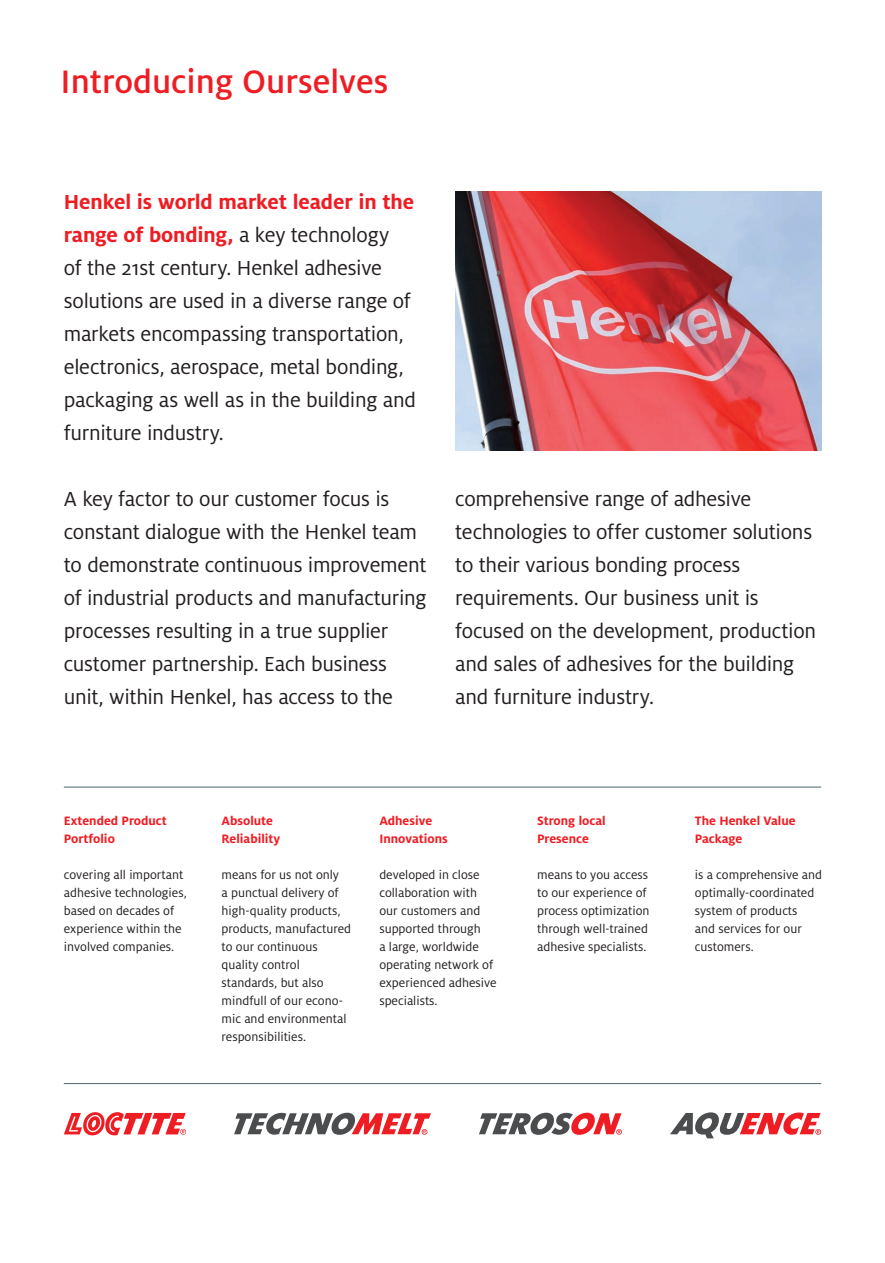
<style>
.page{position:relative;width:885px;height:1263px;background:#fff}
.page>*{position:absolute;margin:0;border:0;box-sizing:border-box;transform-origin:0 0}
.Headline_24_26_grey{font:500 36px "Milo Pro";color:#ee1d23}
.Head_12pt_rot{font:22.5px/33px "Milo Pro";letter-spacing:-.01em;color:#231f20}
.Fließtext_11_15{font:13.5px/18px "Milo Pro";color:#231f20}
.Fließtext_11_15-2{font:700 13.5px/18px "Milo Pro";color:#ee1d23}
.s1{font-weight:700;color:#ee1d23}
</style>
<div class="page">
<hr style="left:64px;top:1083px;width:757px;height:1px;background:#4d636e">
<svg style="left:234px;top:1113px;width:197px;height:22px"></svg>
<svg style="left:670px;top:1112px;width:151px;height:26px"></svg>
<svg style="left:64px;top:1112px;width:122px;height:23px"></svg>
<svg style="left:479px;top:1113px;width:143px;height:22px"></svg>
<img style="left:455px;top:191px;width:366px;height:260px">
<hr style="left:64px;top:787px;width:757px;height:1px;background:#4d636e">
<p class="Headline_24_26_grey" style="left:61px;top:62px;width:329px">Introducing Ourselves</p>
<p class="Head_12pt_rot" style="left:64px;top:186px;width:354px"><span class="s1">Henkel is world market leader in the range of bonding,</span> a key technology<br>of the 21st century. Henkel adhesive solutions are used in a diverse range of markets encompassing transportation, electronics, aerospace, metal bonding, packaging as well as in the building and furniture industry.</p>
<p class="Head_12pt_rot" style="left:64px;top:483px;width:364px">A key factor to our customer focus is constant dialogue with the Henkel team to demonstrate continuous improvement of industrial products and manufacturing processes resulting in a true supplier customer partnership. Each business unit, within Henkel, has access to the</p>
<p class="Head_12pt_rot" style="left:455px;top:483px;width:362px">comprehensive range of adhesive technologies to offer customer solutions to their various bonding process requirements. Our business unit is focused on the development, production and sales of adhesives for the building and furniture industry.</p>
<p class="Fließtext_11_15-2" style="left:64px;top:812px;width:104px">Extended Product<br>Portfolio</p>
<p class="Fließtext_11_15" style="left:64px;top:866px;width:124px">covering all important adhesive technologies, based on decades of experience within the involved companies.</p>
<p class="Fließtext_11_15-2" style="left:221px;top:812px;width:60px">Absolute<br>Reliability</p>
<p class="Fließtext_11_15" style="left:221px;top:866px;width:131px">means for us not only<br>a punctual delivery of high-quality products, products, manufactured to our continuous quality control standards, but also mindfull of our econo&shy;mic and environmental responsibilities.</p>
<p class="Fließtext_11_15-2" style="left:379px;top:812px;width:70px">Adhesive<br>Innovations</p>
<p class="Fließtext_11_15" style="left:379px;top:866px;width:119px">developed in close collaboration with our customers and supported through<br>a large, worldwide operating network of experienced adhesive specialists.</p>
<p class="Fließtext_11_15-2" style="left:537px;top:812px;width:70px">Strong local<br>Presence</p>
<p class="Fließtext_11_15" style="left:537px;top:866px;width:114px">means to you access to our experience of process optimization through well-trained adhesive specialists.</p>
<p class="Fließtext_11_15-2" style="left:694px;top:812px;width:102px">The Henkel Value<br>Package</p>
<p class="Fließtext_11_15" style="left:694px;top:866px;width:129px">is a comprehensive and optimally-coordinated system of products<br>and services for our customers.</p>
</div>
